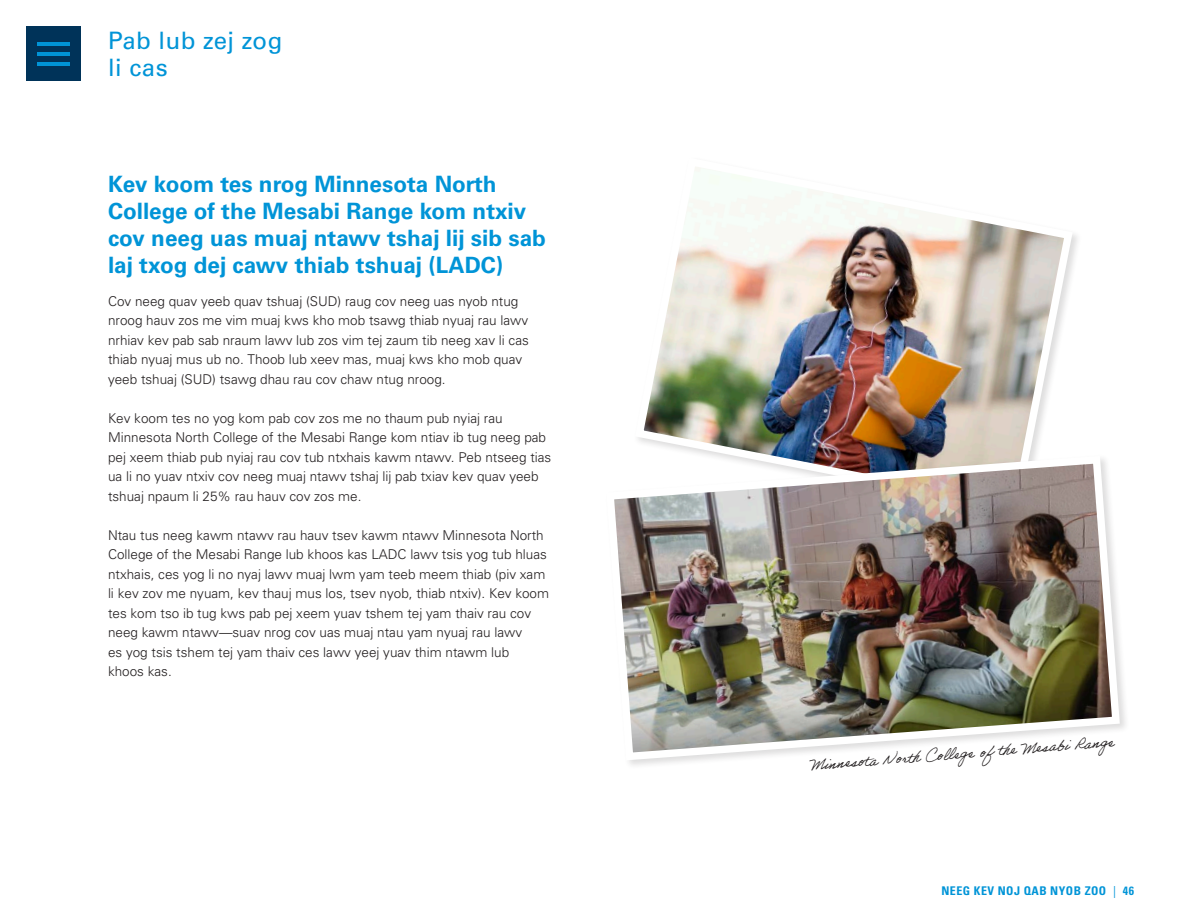
<style>
.page{position:relative;width:1188px;height:918px;background:#fff}
.page>*{position:absolute;margin:0;border:0;box-sizing:border-box;transform-origin:0 0}
.TOC-Title{font:24px/27px "Univers LT Std";letter-spacing:.02em;color:#0094d7}
.H3-BlueSentenceCase{font:700 22.5px/27px "Univers LT Std";color:#0094d7}
.Body-left_justified{font:15px "Adobe Handwriting Ernie";color:#231f20}
.Body-left_justified-2{font:300 13.5px/19.5px "Univers";color:#231f20}
.Footer-Page_-Blue{font:700 condensed 12px "Univers";letter-spacing:.04em;color:#0094d7}
.s1{font-weight:400}
</style>
<div class="page">
<img style="left:638px;top:167px;width:439px;height:285px">
<img style="left:614px;top:452px;width:510px;height:312px">
<div style="left:27px;top:27px;width:54px;height:54px;background:#003359"></div>
<hr style="left:38px;top:42px;width:32px;height:4px;background:#0094d7">
<hr style="left:38px;top:52px;width:32px;height:4px;background:#0094d7">
<hr style="left:38px;top:62px;width:32px;height:4px;background:#0094d7">
<p class="TOC-Title" style="left:108px;top:27px;width:176px">Pab lub zej zog li cas</p>
<p class="H3-BlueSentenceCase" style="left:108px;top:171px;width:439px">Kev koom tes nrog Minnesota North College of the Mesabi Range kom ntxiv cov neeg uas muaj ntawv tshaj lij sib sab laj txog dej cawv thiab tshuaj (LADC)</p>
<p class="Body-left_justified-2" style="left:108px;top:291px;width:422px">Cov neeg quav yeeb quav tshuaj (SUD) raug cov neeg uas nyob ntug nroog hauv zos me vim muaj kws kho mob tsawg thiab nyuaj rau lawv nrhiav kev pab sab nraum lawv lub zos vim tej zaum tib neeg xav li cas thiab nyuaj mus ub no. Thoob lub xeev mas, muaj kws kho mob quav yeeb tshuaj (SUD) tsawg dhau rau cov chaw ntug nroog.</p>
<p class="Body-left_justified-2" style="left:108px;top:408px;width:445px">Kev koom tes no yog kom pab cov zos me no thaum pub nyiaj rau Minnesota North College of the Mesabi Range kom ntiav ib tug neeg pab pej xeem thiab pub nyiaj rau cov tub ntxhais kawm ntawv. Peb ntseeg tias ua li no yuav ntxiv cov neeg muaj ntawv tshaj lij pab txiav kev quav yeeb tshuaj npaum li 25% rau hauv cov zos me.</p>
<p class="Body-left_justified-2" style="left:108px;top:525px;width:443px">Ntau tus neeg kawm ntawv rau hauv tsev kawm ntawv Minnesota North College of the Mesabi Range lub khoos kas LADC lawv tsis yog tub hluas ntxhais, ces yog li no nyaj lawv muaj lwm yam teeb meem thiab (piv xam li kev zov me nyuam, kev thauj mus los, tsev nyob, thiab ntxiv). Kev koom tes kom tso ib tug kws pab pej xeem yuav tshem tej yam thaiv rau cov neeg kawm ntawv—suav nrog cov uas muaj ntau yam nyuaj rau lawv<br>es yog tsis tshem tej yam thaiv ces lawv yeej yuav thim ntawm lub<br>khoos kas.</p>
<p class="Body-left_justified" style="left:810px;top:758px;width:306px;rotate:-5deg">Minnesota North College of the Mesabi Range</p>
<p class="Footer-Page_-Blue" style="left:941px;top:884px;width:194px">NEEG KEV NOJ QAB NYOB ZOO <span class="s1">|</span> 46</p>
</div>
